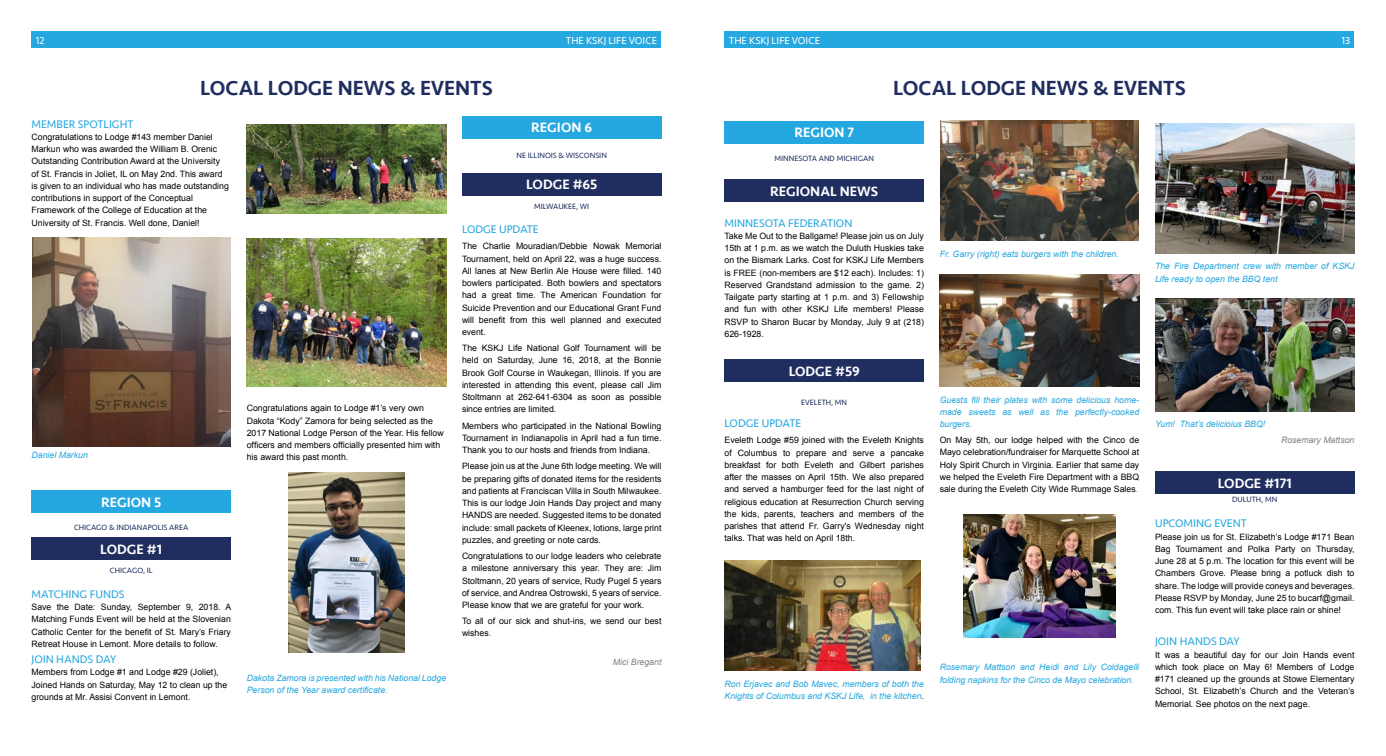
<style>
.page{position:relative;width:1386px;height:756px;background:#fff}
.page>*{position:absolute;margin:0;border:0;box-sizing:border-box;transform-origin:0 0}
.t1{font:500 21px "Seravek";color:#1f2e5f}
.t2{font:500 14px "Seravek";color:#fff}
.t3{font:11.38px "Seravek";color:#25a7df}
.t4{font:10.5px "Seravek";color:#fff}
.t5{font:8.75px/12.2px "Arial";color:#000;text-align:justify}
.t6{font:italic 8.75px/12.2px "Arial";color:#25a7df}
.t7{font:italic 8.75px "Arial";color:#88817e}
.t8{font:7.88px "Seravek";color:#1f2e5f}
.s1{font-family:"Seravek";font-size:11.38px;color:#25a7df}
.s2{font-style:normal;color:#000}
.s3{font-style:italic;color:#25a7df}
</style>
<div class="page">
<div style="left:32px;top:32px;width:630px;height:16px;background:#25a7df"></div>
<div style="left:724px;top:32px;width:630px;height:16px;background:#25a7df"></div>
<div style="left:462px;top:116px;width:200px;height:22px;background:#25a7df"></div>
<div style="left:462px;top:173px;width:200px;height:22px;background:#1f2e5f"></div>
<img style="left:247px;top:124px;width:199px;height:90px">
<img style="left:247px;top:238px;width:199px;height:149px">
<img style="left:289px;top:472px;width:115px;height:180px">
<img style="left:32px;top:237px;width:198px;height:209px">
<div style="left:32px;top:491px;width:199px;height:22px;background:#25a7df"></div>
<div style="left:32px;top:538px;width:199px;height:22px;background:#1f2e5f"></div>
<img style="left:1155px;top:124px;width:199px;height:129px">
<img style="left:1155px;top:299px;width:199px;height:112px">
<div style="left:1155px;top:471px;width:199px;height:22px;background:#1f2e5f"></div>
<div style="left:724px;top:121px;width:200px;height:22px;background:#25a7df"></div>
<div style="left:724px;top:180px;width:200px;height:22px;background:#1f2e5f"></div>
<div style="left:724px;top:360px;width:200px;height:22px;background:#1f2e5f"></div>
<img style="left:724px;top:560px;width:197px;height:111px">
<img style="left:940px;top:121px;width:199px;height:120px">
<img style="left:940px;top:274px;width:199px;height:112px">
<img style="left:964px;top:514px;width:151px;height:124px">
<p class="t4" style="left:36px;top:32px;width:10px">12</p>
<p class="t4" style="left:566px;top:32px;width:93px">THE KSKJ LIFE VOICE</p>
<p class="t4" style="left:729px;top:32px;width:93px">THE KSKJ LIFE VOICE</p>
<p class="t4" style="left:1341px;top:32px;width:10px">13</p>
<h1 class="t1" style="left:200px;top:75px;width:294px">LOCAL LODGE NEWS &amp; EVENTS</h1>
<h3 class="t3" style="left:32px;top:115px;width:103px">MEMBER SPOTLIGHT</h3>
<p class="t5" style="left:32px;top:131px;width:199px;text-align:left">Congratulations to Lodge #143 member Daniel Markun who was awarded the William B. Orenic Outstanding Contribution Award at the University of St. Francis in Joliet, IL on May 2nd. This award is given to an individual who has made outstanding contributions in support of the Conceptual Framework of the College of Education at the University of St. Francis. Well done, Daniel!</p>
<p class="t6" style="left:32px;top:449px;width:58px">Daniel Markun</p>
<h2 class="t2" style="left:101px;top:494px;width:62px">REGION 5</h2>
<p class="t8" style="left:74px;top:522px;width:116px">CHICAGO &amp; INDIANAPOLIS AREA</p>
<h2 class="t2" style="left:100px;top:541px;width:63px">LODGE #1</h2>
<p class="t8" style="left:110px;top:565px;width:44px">CHICAGO, IL</p>
<h3 class="t3" style="left:32px;top:585px;width:95px">MATCHING FUNDS</h3>
<p class="t5" style="left:32px;top:601px;width:201px">Save the Date: Sunday, September 9, 2018. A Matching Funds Event will be held at the Slovenian Catholic Center for the benefit of St. Mary’s Friary Retreat House in Lemont. More details to follow.</p>
<h3 class="t3" style="left:32px;top:651px;width:86px">JOIN HANDS DAY</h3>
<p class="t5" style="left:32px;top:666px;width:197px;text-align:left">Members from Lodge #1 and Lodge #29 (Joliet),<br>Joined Hands on Saturday, May 12 to clean up the grounds at Mr. Assisi Convent in Lemont.</p>
<p class="t5" style="left:247px;top:402px;width:199px;text-align:left">Congratulations again to Lodge #1’s very own Dakota “Kody” Zamora for being selected as the 2017 National Lodge Person of the Year. His fellow officers and members officially presented him with his award this past month.</p>
<p class="t6" style="left:247px;top:672px;width:201px">Dakota Zamora is presented with his National Lodge<br>Person of the Year award certificate.</p>
<h2 class="t2" style="left:531px;top:118px;width:62px">REGION 6</h2>
<p class="t8" style="left:517px;top:150px;width:92px">NE ILLINOIS &amp; WISCONSIN</p>
<h2 class="t2" style="left:526px;top:176px;width:73px">LODGE #65</h2>
<p class="t8" style="left:534px;top:200px;width:57px">MILWAUKEE, WI</p>
<h3 class="t3" style="left:462px;top:221px;width:78px">LODGE UPDATE</h3>
<p class="t5" style="left:462px;top:240px;width:201px">The Charlie Mouradian/Debbie Nowak Memorial Tournament, held on April 22, was a huge success.<br>All lanes at New Berlin Ale House were filled. 140 bowlers participated. Both bowlers and spectators had a great time. The American Foundation for Suicide Prevention and our Educational Grant Fund will benefit from this well planned and executed event.</p>
<p class="t5" style="left:462px;top:342px;width:201px">The KSKJ Life National Golf Tournament will be held on Saturday, June 16, 2018, at the Bonnie Brook Golf Course in Waukegan, Illinois. If you are interested in attending this event, please call Jim Stoltmann at 262-641-6304 as soon as possible since entries are limited.</p>
<p class="t5" style="left:462px;top:420px;width:201px">Members who participated in the National Bowling Tournament in Indianapolis in April had a fun time.<br>Thank you to our hosts and friends from Indiana.</p>
<p class="t5" style="left:462px;top:460px;width:201px">Please join us at the June 6th lodge meeting. We will be preparing gifts of donated items for the residents and patients at Franciscan Villa in South Milwaukee.<br>This is our lodge Join Hands Day project and many HANDS are needed. Suggested items to be donated include: small packets of Kleenex, lotions, large print puzzles, and greeting or note cards.</p>
<p class="t5" style="left:462px;top:550px;width:201px">Congratulations to our lodge leaders who celebrate a milestone anniversary this year. They are: Jim Stoltmann, 20 years of service, Rudy Pugel 5 years of service, and Andrea Ostrowski, 5 years of service.<br>Please know that we are grateful for your work.</p>
<p class="t5" style="left:462px;top:615px;width:201px">To all of our sick and shut-ins, we send our best wishes<span class="s1">.</span></p>
<p class="t7" style="left:613px;top:656px;width:50px">Mici Bregant</p>
<h1 class="t1" style="left:893px;top:75px;width:294px">LOCAL LODGE NEWS &amp; EVENTS</h1>
<h2 class="t2" style="left:794px;top:124px;width:61px">REGION 7</h2>
<p class="t8" style="left:775px;top:152px;width:101px">MINNESOTA AND MICHIGAN</p>
<h2 class="t2" style="left:770px;top:183px;width:110px">REGIONAL NEWS</h2>
<h3 class="t3" style="left:724px;top:214px;width:129px">MINNESOTA FEDERATION</h3>
<p class="t5" style="left:724px;top:230px;width:201px">Take Me Out to the Ballgame! Please join us on July 15th at 1 p.m. as we watch the Duluth Huskies take on the Bismark Larks. Cost for KSKJ Life Members is FREE (non-members are $12 each). Includes: 1)<br>Reserved Grandstand admission to the game. 2)<br>Tailgate party starting at 1 p.m. and 3) Fellowship and fun with other KSKJ Life members! Please RSVP to Sharon Bucar by Monday, July 9 at (218)<br>626-1928.</p>
<h2 class="t2" style="left:789px;top:363px;width:73px">LODGE #59</h2>
<p class="t8" style="left:801px;top:396px;width:47px">EVELETH, MN</p>
<h3 class="t3" style="left:724px;top:415px;width:78px">LODGE UPDATE</h3>
<p class="t5" style="left:724px;top:434px;width:201px">Eveleth Lodge #59 joined with the Eveleth Knights of Columbus to prepare and serve a pancake breakfast for both Eveleth and Gilbert parishes after the masses on April 15th. We also prepared and served a hamburger feed for the last night of religious education at Resurrection Church serving the kids, parents, teachers and members of the parishes that attend Fr. Garry's Wednesday night talks. That was held on April 18th.</p>
<p class="t6" style="left:724px;top:678px;width:201px">Ron Erjavec and Bob Mavec, members of both the<br>Knights of Columbus and KSKJ Life, in the kitchen<span class="s2">.</span></p>
<p class="t6" style="left:940px;top:248px;width:181px">Fr. Garry (right) eats burgers with the children.</p>
<p class="t6" style="left:1155px;top:260px;width:201px">The Fire Department crew with member of KSKJ<br>Life ready to open the BBQ tent</p>
<p class="t6" style="left:940px;top:393px;width:201px;text-align:justify">Guests fill their plates with some delicious home&shy;made sweets as well as the perfectly-cooked burgers.</p>
<p class="t5" style="left:940px;top:434px;width:201px">On May 5th, our lodge helped with the Cinco de Mayo celebration/fundraiser for Marquette School at Holy Spirit Church in Virginia. Earlier that same day we helped the Eveleth Fire Department with a BBQ sale during the Eveleth City Wide Rummage Sales<span class="s3">.</span></p>
<p class="t6" style="left:940px;top:661px;width:201px">Rosemary Mattson and Heidi and Lily Coldagelli folding napkins for the Cinco de Mayo celebration.</p>
<p class="t6" style="left:1155px;top:418px;width:112px">Yum! That’s delicioius BBQ!</p>
<p class="t7" style="left:1281px;top:435px;width:75px">Rosemary Mattson</p>
<h2 class="t2" style="left:1218px;top:475px;width:76px">LODGE #171</h2>
<p class="t8" style="left:1232px;top:493px;width:47px">DULUTH, MN</p>
<h3 class="t3" style="left:1155px;top:515px;width:93px">UPCOMING EVENT</h3>
<p class="t5" style="left:1155px;top:530px;width:201px">Please join us for St. Elizabeth’s Lodge #171 Bean Bag Tournament and Polka Party on Thursday, June 28 at 5 p.m. The location for this event will be Chambers Grove. Please bring a potluck dish to share. The lodge will provide coneys and beverages.<br>Please RSVP by Monday, June 25 to bucarf@gmail. com. This fun event will take place rain or shine!</p>
<h3 class="t3" style="left:1155px;top:633px;width:86px">JOIN HANDS DAY</h3>
<p class="t5" style="left:1155px;top:649px;width:201px">It was a beautiful day for our Join Hands event which took place on May 6! Members of Lodge #171 cleaned up the grounds at Stowe Elementary School, St. Elizabeth’s Church and the Veteran’s Memorial. See photos on the next page.</p>
</div>
